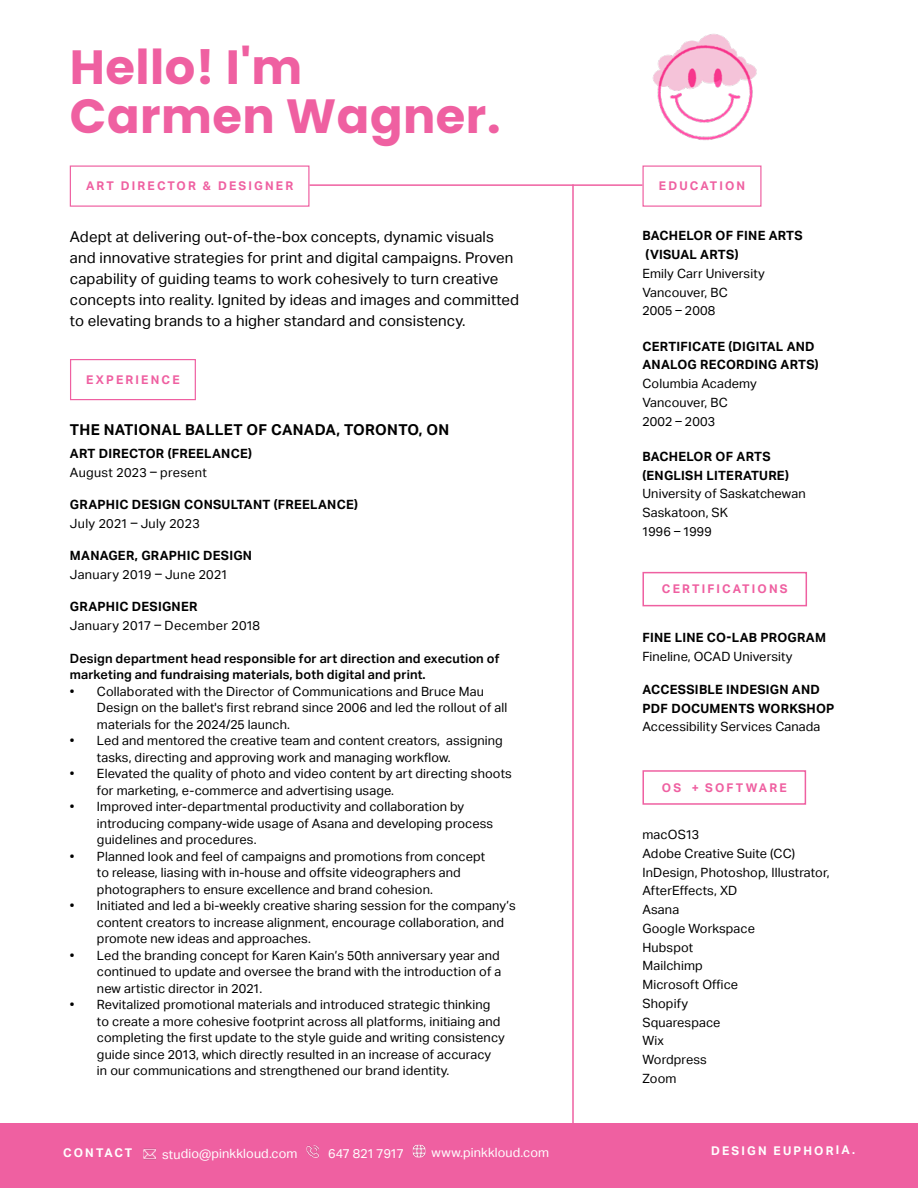
<style>
.page{position:relative;width:918px;height:1188px;background:#fff}
.page>*{position:absolute;margin:0;border:0;box-sizing:border-box;transform-origin:0 0}
.t1{font:700 48px/49.5px "Poppins";letter-spacing:.01em;color:#ef60a1}
.t2{font:15px/21px "Aktiv Grotesk";letter-spacing:.01em;color:#000}
.t3{font:700 15px "Aktiv Grotesk";letter-spacing:.02em;color:#000}
.t4{font:12.75px/18.8px "Aktiv Grotesk";letter-spacing:.01em;color:#000}
.t5{font:700 12.75px/18.8px "Aktiv Grotesk";letter-spacing:.02em;color:#000}
.t6{font:600 12.75px/16.5px "Aktiv Grotesk";letter-spacing:.01em;color:#000}
.t7{font:12.75px "Aktiv Grotesk";color:#fff}
.t8{font:700 12px "Aktiv Grotesk";letter-spacing:.18em;color:#ef60a1}
.t9{font:700 12px "Aktiv Grotesk";letter-spacing:.17em;color:#fff}
</style>
<div class="page">
<div style="left:0;top:1123px;width:918px;height:65px;background:#ef60a1"></div>
<svg style="left:143px;top:1148px;width:13px;height:12px"></svg>
<svg style="left:306px;top:1145px;width:13px;height:13px"></svg>
<svg style="left:413px;top:1145px;width:12px;height:12px"></svg>
<div style="left:70px;top:359px;width:126px;height:41px;border:1px solid #ef60a1"></div>
<div style="left:70px;top:165px;width:240px;height:42px;border:1px solid #ef60a1"></div>
<div style="left:642px;top:165px;width:120px;height:42px;border:1px solid #ef60a1"></div>
<div style="left:642px;top:770px;width:164px;height:35px;border:2px solid #ef60a1"></div>
<hr style="left:572px;top:184px;width:2px;height:948px;background:#ef60a1">
<div style="left:642px;top:572px;width:165px;height:34px;border:2px solid #ef60a1"></div>
<img style="left:642px;top:34px;width:120px;height:141px">
<hr style="left:310px;top:184px;width:332px;height:2px;background:#ef60a1">
<h1 class="t1" style="left:70px;top:43px;width:432px">Hello! I'm<br>Carmen Wagner.</h1>
<p class="t8" style="left:86px;top:179px;width:209px">ART DIRECTOR &amp; DESIGNER</p>
<p class="t8" style="left:659px;top:179px;width:88px">EDUCATION</p>
<p class="t2" style="left:70px;top:226px;width:451px">Adept at delivering out-of-the-box concepts, dynamic visuals and innovative strategies for print and digital campaigns. Proven capability of guiding teams to work cohesively to turn creative concepts into reality. Ignited by ideas and images and committed to elevating brands to a higher standard and consistency.</p>
<p class="t8" style="left:86px;top:373px;width:95px">EXPERIENCE</p>
<p class="t3" style="left:70px;top:421px;width:381px">THE NATIONAL BALLET OF CANADA, TORONTO, ON</p>
<p class="t5" style="left:70px;top:444px;width:184px">ART DIRECTOR (FREELANCE)</p>
<p class="t4" style="left:70px;top:463px;width:138px">August 2023 present</p>
<p class="t5" style="left:70px;top:495px;width:290px">GRAPHIC DESIGN CONSULTANT (FREELANCE)</p>
<p class="t4" style="left:70px;top:514px;width:131px">July 2021 July 2023</p>
<p class="t5" style="left:70px;top:546px;width:184px">MANAGER, GRAPHIC DESIGN</p>
<p class="t4" style="left:70px;top:565px;width:159px">January 2019 June 2021</p>
<p class="t5" style="left:70px;top:597px;width:129px">GRAPHIC DESIGNER</p>
<p class="t4" style="left:70px;top:616px;width:192px">January 2017 December 2018</p>
<p class="t6" style="left:70px;top:650px;width:431px">Design department head responsible for art direction and execution of marketing and fundraising materials, both digital and print.</p>
<p class="t4" style="left:97px;top:683px;width:412px;line-height:16.5px;text-indent:-27px">• Collaborated with the Director of Communications and Bruce Mau<br>Design on the ballet's first rebrand since 2006 and led the rollout of all materials for the 2024/25 launch.</p>
<p class="t4" style="left:97px;top:732px;width:407px;line-height:16.5px;text-indent:-27px">• Led and mentored the creative team and content creators, assigning tasks, directing and approving work and managing workflow.</p>
<p class="t4" style="left:97px;top:765px;width:416px;line-height:16.5px;text-indent:-27px">• Elevated the quality of photo and video content by art directing shoots for marketing, e-commerce and advertising usage.</p>
<p class="t4" style="left:97px;top:798px;width:398px;line-height:16.5px;text-indent:-27px">• Improved inter-departmental productivity and collaboration by introducing company-wide usage of Asana and developing process guidelines and procedures.</p>
<p class="t4" style="left:97px;top:848px;width:390px;line-height:16.5px;text-indent:-27px">• Planned look and feel of campaigns and promotions from concept to release, liasing with in-house and offsite videographers and photographers to ensure excellence and brand cohesion.</p>
<p class="t4" style="left:97px;top:897px;width:420px;line-height:16.5px;text-indent:-27px">• Initiated and led a bi-weekly creative sharing session for the company’s content creators to increase alignment, encourage collaboration, and promote new ideas and approaches.</p>
<p class="t4" style="left:97px;top:947px;width:406px;line-height:16.5px;text-align:justify;text-indent:-27px">• Led the branding concept for Karen Kain’s 50th anniversary year and continued to update and oversee the brand with the introduction of a new artistic director in 2021.</p>
<p class="t4" style="left:97px;top:996px;width:409px;line-height:16.5px;text-indent:-27px">• Revitalized promotional materials and introduced strategic thinking to create a more cohesive footprint across all platforms, initiaing and completing the first update to the style guide and writing consistency guide since 2013, which directly resulted in an increase of accuracy<br>in our communications and strengthened our brand identity.</p>
<p class="t5" style="left:642px;top:226px;width:162px">BACHELOR OF FINE ARTS (VISUAL ARTS)</p>
<p class="t4" style="left:642px;top:264px;width:124px">Emily Carr University<br>Vancouver, BC<br>2005 2008</p>
<p class="t5" style="left:642px;top:337px;width:178px">CERTIFICATE (DIGITAL AND<br>ANALOG RECORDING ARTS)</p>
<p class="t4" style="left:642px;top:374px;width:116px">Columbia Academy<br>Vancouver, BC<br>2002 2003</p>
<p class="t5" style="left:642px;top:447px;width:148px">BACHELOR OF ARTS (ENGLISH LITERATURE)</p>
<p class="t4" style="left:642px;top:485px;width:165px">University of Saskatchewan<br>Saskatoon, SK<br>1996 1999</p>
<p class="t8" style="left:662px;top:582px;width:127px">CERTIFICATIONS</p>
<p class="t5" style="left:642px;top:628px;width:185px">FINE LINE CO-LAB PROGRAM</p>
<p class="t4" style="left:642px;top:647px;width:152px">Fineline, OCAD University</p>
<p class="t5" style="left:642px;top:680px;width:193px">ACCESSIBLE INDESIGN AND<br>PDF DOCUMENTS WORKSHOP</p>
<p class="t4" style="left:642px;top:718px;width:179px">Accessibility Services Canada</p>
<p class="t8" style="left:662px;top:781px;width:126px">OS + SOFTWARE</p>
<p class="t4" style="left:642px;top:825px;width:189px">macOS13<br>Adobe Creative Suite (CC)<br>InDesign, Photoshop, Illustrator,<br>AfterEffects, XD<br>Asana<br>Google Workspace<br>Hubspot<br>Mailchimp<br>Microsoft Office<br>Shopify<br>Squarespace<br>Wix<br>Wordpress<br>Zoom</p>
<p class="t9" style="left:63px;top:1146px;width:71px">CONTACT</p>
<p class="t7" style="left:162px;top:1146px;width:137px">studio@pinkkloud.com</p>
<p class="t7" style="left:328px;top:1146px;width:77px">647 821 7917</p>
<p class="t7" style="left:432px;top:1145px;width:119px">www.pinkkloud.com</p>
<p class="t9" style="left:711px;top:1144px;width:146px">DESIGN EUPHORIA.</p>
</div>
